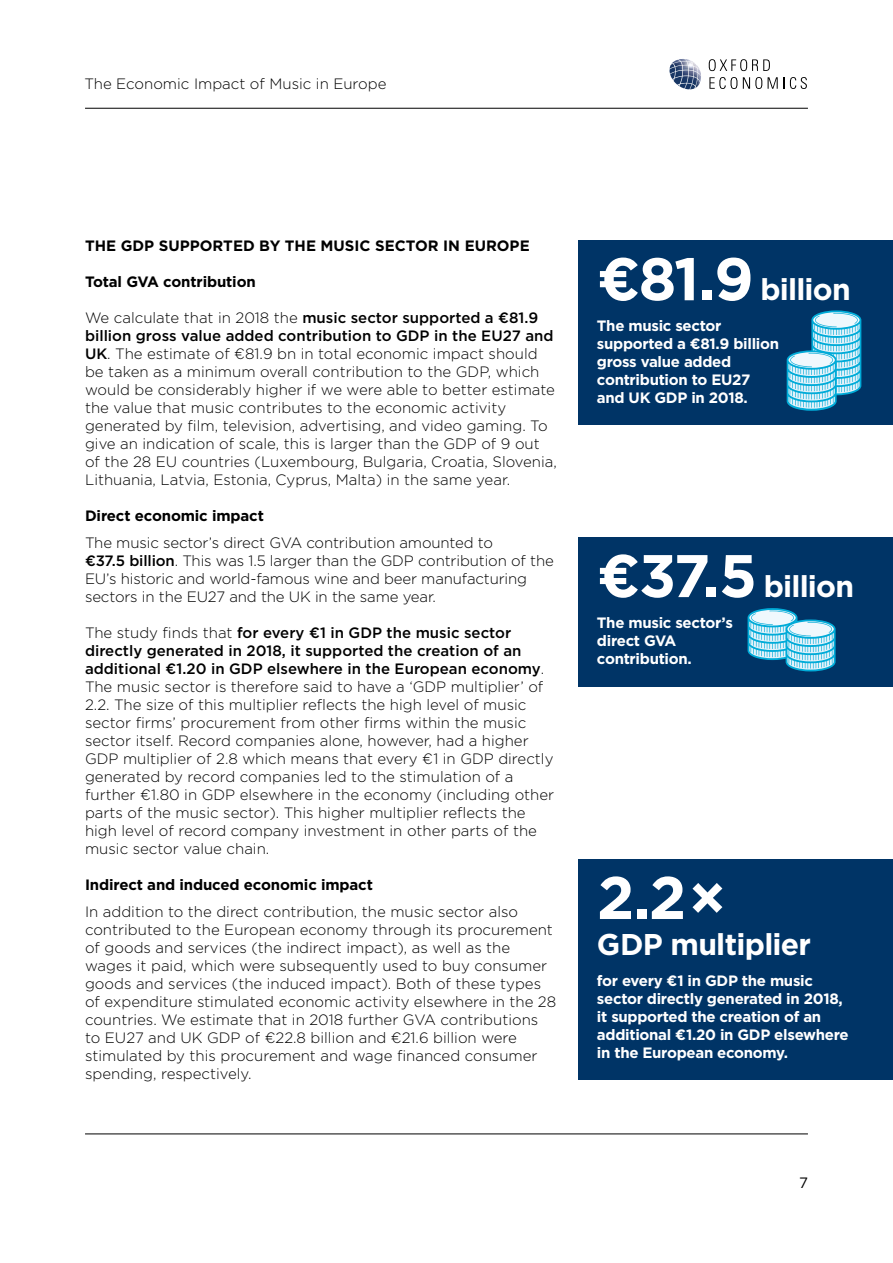
<style>
.page{position:relative;width:893px;height:1263px;background:#fff}
.page>*{position:absolute;margin:0;border:0;box-sizing:border-box;transform-origin:0 0}
.t1{font:700 60px "Gotham";color:#fff}
.t2{font:700 30px "Gotham";letter-spacing:-.025em;color:#fff}
.t3{font:300 15px/18px "Gotham";color:#000}
.t4{font:700 15px/18px "Gotham";letter-spacing:-.02em;color:#fff}
.t5{font:700 15px "Gotham";letter-spacing:-.01em;color:#000}
.t6{font:15px "Gotham";color:#000}
.s1{font-weight:500}
.s2{font-size:60px}
</style>
<div class="page">
<hr style="left:85px;top:108px;width:723px;height:1px;background:#000">
<hr style="left:85px;top:1134px;width:723px;height:1px;background:#000">
<svg style="left:709px;top:59px;width:61px;height:12px"></svg>
<svg style="left:709px;top:77px;width:28px;height:12px"></svg>
<svg style="left:743px;top:77px;width:19px;height:12px"></svg>
<svg style="left:768px;top:77px;width:10px;height:12px"></svg>
<svg style="left:784px;top:77px;width:23px;height:12px"></svg>
<img style="left:669px;top:59px;width:32px;height:20px">
<div style="left:579px;top:240px;width:314px;height:184px;background:#003466"></div>
<svg style="left:787px;top:310px;width:74px;height:101px"></svg>
<div style="left:579px;top:537px;width:314px;height:150px;background:#003466"></div>
<svg style="left:747px;top:608px;width:89px;height:63px"></svg>
<div style="left:579px;top:859px;width:314px;height:220px;background:#003466"></div>
<p class="t3" style="left:84px;top:75px;width:304px">The Economic Impact of Music in Europe</p>
<p class="t5" style="left:85px;top:239px;width:446px">THE GDP SUPPORTED BY THE MUSIC SECTOR IN EUROPE</p>
<p class="t5" style="left:85px;top:275px;width:172px">Total GVA contribution</p>
<p class="t3" style="left:85px;top:309px;width:473px">We calculate that in 2018 the <span class="s1">music sector supported a €81.9 billion gross value added contribution to GDP in the EU27 and UK</span>. The estimate of €81.9 bn in total economic impact should be taken as a minimum overall contribution to the GDP, which would be considerably higher if we were able to better estimate the value that music contributes to the economic activity generated by film, television, advertising, and video gaming. To give an indication of scale, this is larger than the GDP of 9 out of the 28 EU countries (Luxembourg, Bulgaria, Croatia, Slovenia, Lithuania, Latvia, Estonia, Cyprus, Malta) in the same year.</p>
<p class="t5" style="left:85px;top:509px;width:180px">Direct economic impact</p>
<p class="t3" style="left:85px;top:534px;width:470px">The music sector’s direct GVA contribution amounted to<br><span class="s1">€37.5 billion</span>. This was 1.5 larger than the GDP contribution of the EU’s historic and world-famous wine and beer manufacturing sectors in the EU27 and the UK in the same year.</p>
<p class="t3" style="left:85px;top:624px;width:471px">The study finds that <span class="s1">for every €1 in GDP the music sector directly generated in 2018, it supported the creation of an additional €1.20 in GDP elsewhere in the European economy</span>.<br>The music sector is therefore said to have a ‘GDP multiplier’ of 2.2. The size of this multiplier reflects the high level of music sector firms’ procurement from other firms within the music sector itself. Record companies alone, however, had a higher GDP multiplier of 2.8 which means that every €1 in GDP directly generated by record companies led to the stimulation of a further €1.80 in GDP elsewhere in the economy (including other parts of the music sector). This higher multiplier reflects the high level of record company investment in other parts of the music sector value chain.</p>
<p class="t5" style="left:85px;top:878px;width:289px">Indirect and induced economic impact</p>
<p class="t3" style="left:85px;top:903px;width:473px">In addition to the direct contribution, the music sector also contributed to the European economy through its procurement of goods and services (the indirect impact), as well as the wages it paid, which were subsequently used to buy consumer goods and services (the induced impact). Both of these types of expenditure stimulated economic activity elsewhere in the 28 countries. We estimate that in 2018 further GVA contributions to EU27 and UK GDP of €22.8 billion and €21.6 billion were stimulated by this procurement and wage financed consumer spending, respectively.</p>
<h2 class="t2" style="left:597px;top:276px;width:255px"><span class="s2">€81.9</span> billion</h2>
<p class="t4" style="left:597px;top:317px;width:184px">The music sector supported a €81.9 billion gross value added contribution to EU27 and UK GDP in 2018.</p>
<h2 class="t2" style="left:597px;top:573px;width:259px"><span class="s2">€37.5</span> billion</h2>
<p class="t4" style="left:597px;top:614px;width:137px">The music sector’s direct GVA contribution.</p>
<h1 class="t1" style="left:597px;top:871px;width:131px">2.2 ×</h1>
<h2 class="t2" style="left:597px;top:931px;width:216px">GDP multiplier</h2>
<p class="t4" style="left:597px;top:972px;width:253px">for every €1 in GDP the music sector directly generated in 2018, it supported the creation of an additional €1.20 in GDP elsewhere in the European economy.</p>
<p class="t6" style="left:799px;top:1176px;width:10px">7</p>
</div>
